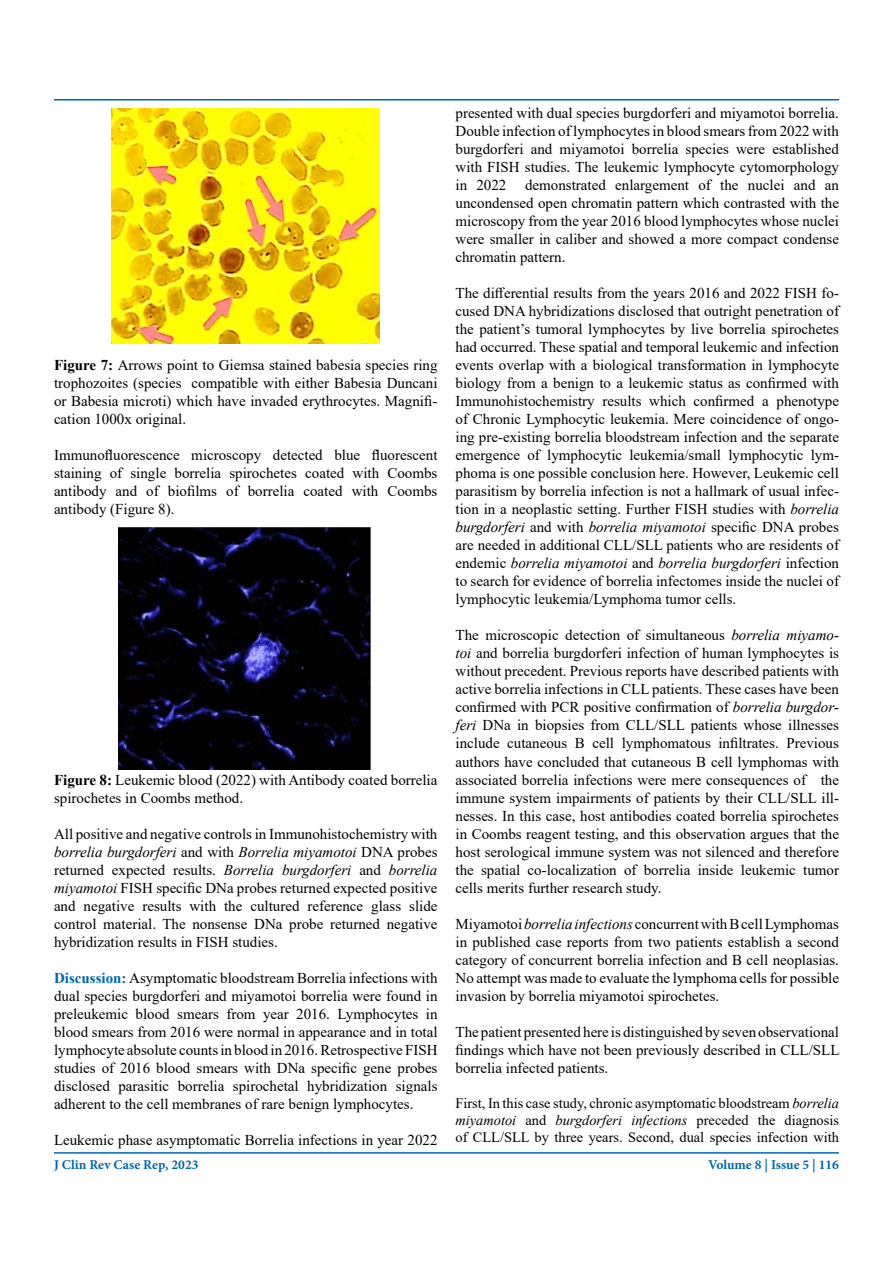
<style>
.page{position:relative;width:893px;height:1263px;background:#fff}
.page>*{position:absolute;margin:0;border:0;box-sizing:border-box;transform-origin:0 0}
.t1{font:15px/18px "Times New Roman";color:#000;text-align:justify}
.t2{font:14.4px/17.2px "Times New Roman";color:#000;text-align:justify}
.t3{font:700 13.5px "Minion Pro";color:#0066b3}
.s1{font-weight:700}
.s2{font-style:italic}
.s3{font-weight:700;color:#0066b3}
</style>
<div class="page">
<hr style="left:54px;top:1152px;width:785px;height:2px;background:#0066b3">
<hr style="left:54px;top:99px;width:785px;height:2px;background:#0066b3">
<img style="left:112px;top:109px;width:268px;height:235px">
<img style="left:119px;top:526px;width:252px;height:244px">
<p class="t1" style="left:54px;top:356px;width:385px"><span class="s1">Figure 7:</span> Arrows point to Giemsa stained babesia species ring trophozoites (species compatible with either Babesia Duncani or Babesia microti) which have invaded erythrocytes. Magnifi&shy;cation 1000x original.</p>
<p class="t1" style="left:54px;top:446px;width:385px">Immunofluorescence microscopy detected blue fluorescent staining of single borrelia spirochetes coated with Coombs antibody and of biofilms of borrelia coated with Coombs antibody (Figure 8).</p>
<p class="t1" style="left:54px;top:770px;width:385px"><span class="s1">Figure 8:</span> Leukemic blood (2022) with Antibody coated borrelia spirochetes in Coombs method.</p>
<p class="t1" style="left:54px;top:824px;width:385px">All positive and negative controls in Immunohistochemistry with <span class="s2">borrelia burgdorferi</span> and with <span class="s2">Borrelia miyamotoi</span> DNA probes returned expected results. <span class="s2">Borrelia burgdorferi</span> and <span class="s2">borrelia miyamotoi</span> FISH specific DNa probes returned expected positive and negative results with the cultured reference glass slide control material. The nonsense DNa probe returned negative hybridization results in FISH studies.</p>
<p class="t1" style="left:54px;top:968px;width:385px"><span class="s3">Discussion:</span> Asymptomatic bloodstream Borrelia infections with dual species burgdorferi and miyamotoi borrelia were found in preleukemic blood smears from year 2016. Lymphocytes in blood smears from 2016 were normal in appearance and in total lymphocyte absolute counts in blood in 2016. Retrospective FISH studies of 2016 blood smears with DNa specific gene probes disclosed parasitic borrelia spirochetal hybridization signals adherent to the cell membranes of rare benign lymphocytes.</p>
<p class="t1" style="left:54px;top:1130px;width:385px">Leukemic phase asymptomatic Borrelia infections in year 2022</p>
<p class="t1" style="left:455px;top:104px;width:385px">presented with dual species burgdorferi and miyamotoi borrelia.<br>Double infection of lymphocytes in blood smears from 2022 with burgdorferi and miyamotoi borrelia species were established with FISH studies. The leukemic lymphocyte cytomorphology in 2022 demonstrated enlargement of the nuclei and an uncondensed open chromatin pattern which contrasted with the microscopy from the year 2016 blood lymphocytes whose nuclei were smaller in caliber and showed a more compact condense chromatin pattern.</p>
<p class="t1" style="left:455px;top:284px;width:385px">The differential results from the years 2016 and 2022 FISH fo&shy;cused DNA hybridizations disclosed that outright penetration of the patient’s tumoral lymphocytes by live borrelia spirochetes had occurred. These spatial and temporal leukemic and infection events overlap with a biological transformation in lymphocyte biology from a benign to a leukemic status as confirmed with Immunohistochemistry results which confirmed a phenotype of Chronic Lymphocytic leukemia. Mere coincidence of ongo&shy;ing pre-existing borrelia bloodstream infection and the separate emergence of lymphocytic leukemia/small lymphocytic lym&shy;phoma is one possible conclusion here. However, Leukemic cell parasitism by borrelia infection is not a hallmark of usual infec&shy;tion in a neoplastic setting. Further FISH studies with <span class="s2">borrelia burgdorferi</span> and with <span class="s2">borrelia miyamotoi</span> specific DNA probes are needed in additional CLL/SLL patients who are residents of endemic <span class="s2">borrelia miyamotoi</span> and <span class="s2">borrelia burgdorferi</span> infection to search for evidence of borrelia infectomes inside the nuclei of lymphocytic leukemia/Lymphoma tumor cells.</p>
<p class="t1" style="left:455px;top:626px;width:385px">The microscopic detection of simultaneous <span class="s2">borrelia miyamo&shy;toi</span> and borrelia burgdorferi infection of human lymphocytes is without precedent. Previous reports have described patients with active borrelia infections in CLL patients. These cases have been confirmed with PCR positive confirmation of <span class="s2">borrelia burgdor&shy;feri</span> DNa in biopsies from CLL/SLL patients whose illnesses include cutaneous B cell lymphomatous infiltrates. Previous authors have concluded that cutaneous B cell lymphomas with associated borrelia infections were mere consequences of the immune system impairments of patients by their CLL/SLL ill&shy;nesses. In this case, host antibodies coated borrelia spirochetes in Coombs reagent testing, and this observation argues that the host serological immune system was not silenced and therefore the spatial co-localization of borrelia inside leukemic tumor cells merits further research study.</p>
<p class="t1" style="left:455px;top:914px;width:385px">Miyamotoi <span class="s2">borrelia infections</span> concurrent with B cell Lymphomas in published case reports from two patients establish a second category of concurrent borrelia infection and B cell neoplasias.<br>No attempt was made to evaluate the lymphoma cells for possible invasion by borrelia miyamotoi spirochetes.</p>
<p class="t1" style="left:455px;top:1022px;width:386px">The patient presented here is distinguished by seven observational findings which have not been previously described in CLL/SLL borrelia infected patients.</p>
<p class="t2" style="left:455px;top:1094px;width:385px">First, In this case study, chronic asymptomatic bloodstream <span class="s2">borrelia miyamotoi</span> and <span class="s2">burgdorferi infections</span> preceded the diagnosis of CLL/SLL by three years. Second, dual species infection with</p>
<p class="t3" style="left:54px;top:1155px;width:146px">J Clin Rev Case Rep, 2023</p>
<p class="t3" style="left:708px;top:1155px;width:133px">Volume 8 | Issue 5 | 116</p>
</div>
